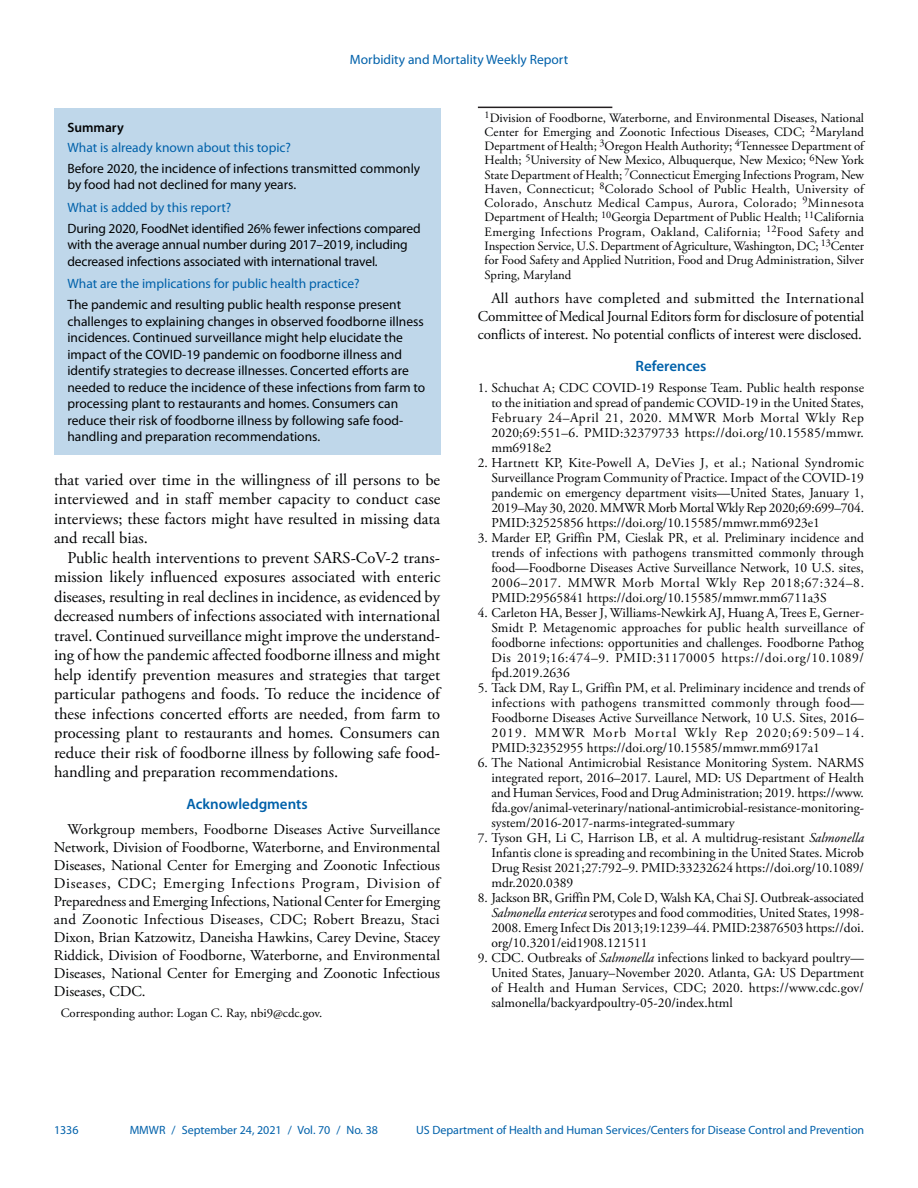
<style>
.page{position:relative;width:918px;height:1188px;background:#fff}
.page>*{position:absolute;margin:0;border:0;box-sizing:border-box;transform-origin:0 0}
.Paragraph{font:16.5px/19.5px "Adobe Garamond Pro";color:#010203;text-align:justify}
.Acknowledgment{font:15px/18px "Adobe Garamond Pro";color:#010203;text-align:justify}
.Conflict_of_Interest{font:15px/18px "Adobe Garamond Pro";letter-spacing:-.01em;color:#010203;text-align:justify}
.Acknowledgment_Head{font:600 15px "Myriad Pro";color:#0061aa}
.Ref_Title{font:600 15px "Myriad Pro";color:#0061aa}
.References{font:13.5px/15px "Adobe Garamond Pro";color:#010203;text-align:justify}
.Summary_Box_Text{font:13.5px/16.5px "Myriad Pro";color:#010203}
.Summary_Box_Heading{font:13.5px "Myriad Pro";color:#0061aa}
.Summary_Box_Ttile{font:600 13.5px "Myriad Pro";color:#010203}
.Author_Affiliations{font:12.75px/14.2px "Adobe Garamond Pro";color:#010203;text-align:justify}
.Corresponding_Author{font:12.75px "Adobe Garamond Pro";color:#010203}
.t1{font:12px "Myriad Pro";color:#0061aa}
.s1{font-style:italic}
</style>
<div class="page">
<div style="left:54px;top:108px;width:386px;height:347px;background:#bfd7ea"></div>
<hr style="left:478px;top:107px;width:134px;height:1px;background:#231f20">
<p class="Summary_Box_Heading" style="left:350px;top:51px;width:220px">Morbidity and Mortality Weekly Report</p>
<h1 class="Summary_Box_Ttile" style="left:68px;top:119px;width:58px">Summary</h1>
<h1 class="Summary_Box_Heading" style="left:68px;top:139px;width:225px">What is already known about this topic?</h1>
<p class="Summary_Box_Text" style="left:68px;top:160px;width:354px">Before 2020, the incidence of infections transmitted commonly by food had not declined for many years.</p>
<h1 class="Summary_Box_Heading" style="left:68px;top:199px;width:165px">What is added by this report?</h1>
<p class="Summary_Box_Text" style="left:68px;top:220px;width:355px">During 2020, FoodNet identified 26% fewer infections compared with the average annual number during 2017–2019, including decreased infections associated with international travel.</p>
<h1 class="Summary_Box_Heading" style="left:68px;top:276px;width:294px">What are the implications for public health practice?</h1>
<p class="Summary_Box_Text" style="left:68px;top:296px;width:359px">The pandemic and resulting public health response present challenges to explaining changes in observed foodborne illness incidences. Continued surveillance might help elucidate the impact of the COVID-19 pandemic on foodborne illness and identify strategies to decrease illnesses. Concerted efforts are needed to reduce the incidence of these infections from farm to processing plant to restaurants and homes. Consumers can reduce their risk of foodborne illness by following safe food&shy;handling and preparation recommendations.</p>
<p class="Paragraph" style="left:54px;top:470px;width:388px">that varied over time in the willingness of ill persons to be interviewed and in staff member capacity to conduct case interviews; these factors might have resulted in missing data and recall bias.</p>
<p class="Paragraph" style="left:54px;top:548px;width:388px;text-indent:13px">Public health interventions to prevent SARS-CoV-2 trans&shy;mission likely influenced exposures associated with enteric diseases, resulting in real declines in incidence, as evidenced by decreased numbers of infections associated with international travel. Continued surveillance might improve the understand&shy;ing of how the pandemic affected foodborne illness and might help identify prevention measures and strategies that target particular pathogens and foods. To reduce the incidence of these infections concerted efforts are needed, from farm to processing plant to restaurants and homes. Consumers can reduce their risk of foodborne illness by following safe food&shy;handling and preparation recommendations.</p>
<h1 class="Acknowledgment_Head" style="left:186px;top:794px;width:123px">Acknowledgments</h1>
<p class="Acknowledgment" style="left:54px;top:820px;width:388px;text-indent:13px">Workgroup members, Foodborne Diseases Active Surveillance Network, Division of Foodborne, Waterborne, and Environmental Diseases, National Center for Emerging and Zoonotic Infectious Diseases, CDC; Emerging Infections Program, Division of Preparedness and Emerging Infections, National Center for Emerging and Zoonotic Infectious Diseases, CDC; Robert Breazu, Staci Dixon, Brian Katzowitz, Daneisha Hawkins, Carey Devine, Stacey Riddick, Division of Foodborne, Waterborne, and Environmental Diseases, National Center for Emerging and Zoonotic Infectious Diseases, CDC.</p>
<p class="Corresponding_Author" style="left:61px;top:1005px;width:263px">Corresponding author: Logan C. Ray, nbi9@cdc.gov.</p>
<p class="Author_Affiliations" style="left:485px;top:111px;width:381px"><sup>1</sup>Division of Foodborne, Waterborne, and Environmental Diseases, National Center for Emerging and Zoonotic Infectious Diseases, CDC; <sup>2</sup>Maryland Department of Health; <sup>3</sup>Oregon Health Authority; <sup>4</sup>Tennessee Department of Health; <sup>5</sup>University of New Mexico, Albuquerque, New Mexico; <sup>6</sup>New York State Department of Health; <sup>7</sup>Connecticut Emerging Infections Program, New Haven, Connecticut; <sup>8</sup>Colorado School of Public Health, University of Colorado, Anschutz Medical Campus, Aurora, Colorado; <sup>9</sup>Minnesota Department of Health; <sup>10</sup>Georgia Department of Public Health; <sup>11</sup>California Emerging Infections Program, Oakland, California; <sup>12</sup>Food Safety and Inspection Service, U.S. Department of Agriculture, Washington, DC; <sup>13</sup>Center for Food Safety and Applied Nutrition, Food and Drug Administration, Silver Spring, Maryland</p>
<p class="Conflict_of_Interest" style="left:478px;top:290px;width:388px;text-indent:14px">All authors have completed and submitted the International Committee of Medical Journal Editors form for disclosure of potential conflicts of interest. No potential conflicts of interest were disclosed.</p>
<h1 class="Ref_Title" style="left:636px;top:356px;width:72px">References</h1>
<p class="References" style="left:491px;top:381px;width:374px;text-indent:-14px">1. Schuchat A; CDC COVID-19 Response Team. Public health response to the initiation and spread of pandemic COVID-19 in the United States, February 24–April 21, 2020. MMWR Morb Mortal Wkly Rep 2020;69:551–6. PMID:32379733 https://doi.org/10.15585/mmwr. mm6918e2</p>
<p class="References" style="left:491px;top:456px;width:374px;text-indent:-14px">2. Hartnett KP, Kite-Powell A, DeVies J, et al.; National Syndromic Surveillance Program Community of Practice. Impact of the COVID-19 pandemic on emergency department visits—United States, January 1, 2019–May 30, 2020. MMWR Morb Mortal Wkly Rep 2020;69:699–704.<br>PMID:32525856 https://doi.org/10.15585/mmwr.mm6923e1</p>
<p class="References" style="left:491px;top:531px;width:374px;text-indent:-14px">3. Marder EP, Griffin PM, Cieslak PR, et al. Preliminary incidence and trends of infections with pathogens transmitted commonly through food—Foodborne Diseases Active Surveillance Network, 10 U.S. sites, 2006–2017. MMWR Morb Mortal Wkly Rep 2018;67:324–8.<br>PMID:29565841 https://doi.org/10.15585/mmwr.mm6711a3S</p>
<p class="References" style="left:491px;top:606px;width:374px;text-indent:-14px">4. Carleton HA, Besser J, Williams-Newkirk AJ, Huang A, Trees E, Gerner-Smidt P. Metagenomic approaches for public health surveillance of foodborne infections: opportunities and challenges. Foodborne Pathog Dis 2019;16:474–9. PMID:31170005 https://doi.org/10.1089/ fpd.2019.2636</p>
<p class="References" style="left:491px;top:681px;width:374px;text-indent:-14px">5. Tack DM, Ray L, Griffin PM, et al. Preliminary incidence and trends of infections with pathogens transmitted commonly through food— Foodborne Diseases Active Surveillance Network, 10 U.S. Sites, 2016– 2019. MMWR Morb Mortal Wkly Rep 2020;69:509–14.<br>PMID:32352955 https://doi.org/10.15585/mmwr.mm6917a1</p>
<p class="References" style="left:491px;top:756px;width:374px;text-indent:-14px">6. The National Antimicrobial Resistance Monitoring System. NARMS integrated report, 2016–2017. Laurel, MD: US Department of Health and Human Services, Food and Drug Administration; 2019. https://www. fda.gov/animal-veterinary/national-antimicrobial-resistance-monitoring&shy;system/2016-2017-narms-integrated-summary</p>
<p class="References" style="left:491px;top:831px;width:374px;text-indent:-14px">7. Tyson GH, Li C, Harrison LB, et al. A multidrug-resistant <span class="s1">Salmonella </span>Infantis clone is spreading and recombining in the United States. Microb Drug Resist 2021;27:792–9. PMID:33232624 https://doi.org/10.1089/ mdr.2020.0389</p>
<p class="References" style="left:491px;top:891px;width:374px;text-indent:-13px">8. Jackson BR, Griffin PM, Cole D, Walsh KA, Chai SJ. Outbreak-associated <span class="s1">Salmonella enterica</span> serotypes and food commodities, United States, 1998- 2008. Emerg Infect Dis 2013;19:1239–44. PMID:23876503 https://doi. org/10.3201/eid1908.121511</p>
<p class="References" style="left:491px;top:951px;width:374px;text-indent:-14px">9. CDC. Outbreaks of <span class="s1">Salmonella</span> infections linked to backyard poultry— United States, January–November 2020. Atlanta, GA: US Department of Health and Human Services, CDC; 2020. https://www.cdc.gov/ salmonella/backyardpoultry-05-20/index.html</p>
<p class="t1" style="left:54px;top:1123px;width:26px">1336</p>
<p class="t1" style="left:130px;top:1123px;width:250px">MMWR / September 24, 2021 / Vol. 70 / No. 38</p>
<p class="t1" style="left:416px;top:1123px;width:450px">US Department of Health and Human Services/Centers for Disease Control and Prevention</p>
</div>
